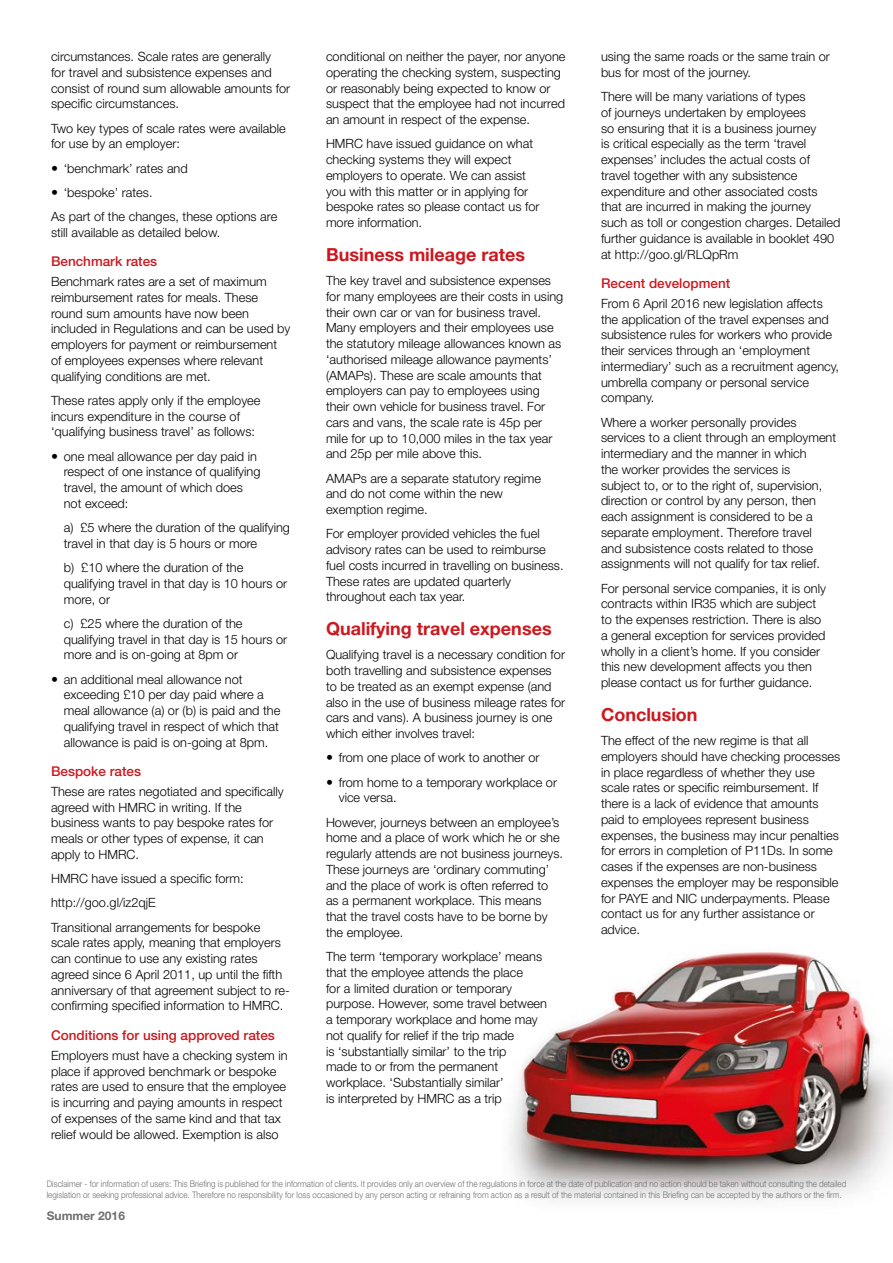
<style>
.page{position:relative;width:893px;height:1263px;background:#fff}
.page>*{position:absolute;margin:0;border:0;box-sizing:border-box;transform-origin:0 0}
.t1{font:700 18px "Helvetica Neue";color:#cd171e}
.t2{font:500 13.5px "Helvetica Neue";color:#cd171e}
.t3{font:300 12.75px/15.8px "Helvetica Neue";color:#000}
.t4{font:700 12px "Helvetica Neue";color:#6e6e6e}
.t5{font:300 9px/10.8px "Helvetica Neue";letter-spacing:.005em;color:#6e6e6e;scale:.89 1}
</style>
<div class="page">
<img style="left:510px;top:952px;width:383px;height:247px">
<p class="t3" style="left:51px;top:48px;width:241px">circumstances. Scale rates are generally<br>for travel and subsistence expenses and consist of round sum allowable amounts for specific circumstances.</p>
<p class="t3" style="left:51px;top:120px;width:236px">Two key types of scale rates were available for use by an employer:</p>
<p class="t3" style="left:64px;top:160px;width:125px">‘benchmark’ rates and</p>
<p class="t3" style="left:64px;top:184px;width:90px">‘bespoke’ rates.</p>
<p class="t3" style="left:51px;top:208px;width:228px">As part of the changes, these options are</p>
<p class="t3" style="left:51px;top:224px;width:171px">still available as detailed below.</p>
<p class="t2" style="left:51px;top:253px;width:108px">Benchmark rates</p>
<p class="t3" style="left:51px;top:273px;width:241px">Benchmark rates are a set of maximum reimbursement rates for meals. These round sum amounts have now been included in Regulations and can be used by employers for payment or reimbursement of employees expenses where relevant qualifying conditions are met.</p>
<p class="t3" style="left:51px;top:392px;width:211px">These rates apply only if the employee incurs expenditure in the course of ‘qualifying business travel’ as follows:</p>
<p class="t3" style="left:64px;top:448px;width:198px">one meal allowance per day paid in respect of one instance of qualifying travel, the amount of which does not exceed:</p>
<p class="t3" style="left:64px;top:519px;width:228px">a) £5 where the duration of the qualifying travel in that day is 5 hours or more</p>
<p class="t3" style="left:64px;top:559px;width:225px">b) £10 where the duration of the qualifying travel in that day is 10 hours or more, or</p>
<p class="t3" style="left:64px;top:615px;width:225px">c) £25 where the duration of the qualifying travel in that day is 15 hours or more and is on-going at 8pm or</p>
<p class="t3" style="left:64px;top:671px;width:218px">an additional meal allowance not exceeding £10 per day paid where a meal allowance (a) or (b) is paid and the qualifying travel in respect of which that allowance is paid is on-going at 8pm.</p>
<p class="t2" style="left:51px;top:763px;width:92px">Bespoke rates</p>
<p class="t3" style="left:51px;top:783px;width:234px">These are rates negotiated and specifically agreed with HMRC in writing. If the business wants to pay bespoke rates for meals or other types of expense, it can apply to HMRC.</p>
<p class="t3" style="left:51px;top:866px;width:211px;line-height:24.3px">HMRC have issued a specific form: http://goo.gl/iz2qjE<br>Transitional arrangements for bespoke</p>
<p class="t3" style="left:51px;top:935px;width:240px">scale rates apply, meaning that employers can continue to use any existing rates agreed since 6 April 2011, up until the fifth anniversary of that agreement subject to re&shy;confirming specified information to HMRC.</p>
<p class="t2" style="left:51px;top:1027px;width:225px">Conditions for using approved rates</p>
<p class="t3" style="left:51px;top:1047px;width:238px">Employers must have a checking system in place if approved benchmark or bespoke rates are used to ensure that the employee is incurring and paying amounts in respect of expenses of the same kind and that tax relief would be allowed. Exemption is also</p>
<p class="t3" style="left:326px;top:48px;width:241px">conditional on neither the payer, nor anyone operating the checking system, suspecting or reasonably being expected to know or suspect that the employee had not incurred an amount in respect of the expense.</p>
<p class="t3" style="left:326px;top:136px;width:215px">HMRC have issued guidance on what checking systems they will expect employers to operate. We can assist you with this matter or in applying for bespoke rates so please contact us for more information.</p>
<h1 class="t1" style="left:326px;top:243px;width:201px">Business mileage rates</h1>
<p class="t3" style="left:326px;top:272px;width:239px">The key travel and subsistence expenses for many employees are their costs in using their own car or van for business travel.<br>Many employers and their employees use the statutory mileage allowances known as ‘authorised mileage allowance payments’ (AMAPs). These are scale amounts that employers can pay to employees using their own vehicle for business travel. For cars and vans, the scale rate is 45p per mile for up to 10,000 miles in the tax year and 25p per mile above this.</p>
<p class="t3" style="left:326px;top:470px;width:216px">AMAPs are a separate statutory regime and do not come within the new exemption regime.</p>
<p class="t3" style="left:326px;top:526px;width:239px">For employer provided vehicles the fuel advisory rates can be used to reimburse fuel costs incurred in travelling on business.<br>These rates are updated quarterly throughout each tax year.</p>
<h1 class="t1" style="left:326px;top:618px;width:227px">Qualifying travel expenses</h1>
<p class="t3" style="left:326px;top:647px;width:241px">Qualifying travel is a necessary condition for both travelling and subsistence expenses to be treated as an exempt expense (and also in the use of business mileage rates for cars and vans). A business journey is one which either involves travel:</p>
<p class="t3" style="left:339px;top:745px;width:220px;line-height:24.3px">from one place of work to another or from home to a temporary workplace or</p>
<p class="t3" style="left:326px;top:785px;width:235px;line-height:24.3px;text-indent:13px">vice versa.<br>However, journeys between an employee’s</p>
<p class="t3" style="left:326px;top:830px;width:239px">home and a place of work which he or she regularly attends are not business journeys.<br>These journeys are ‘ordinary commuting’ and the place of work is often referred to as a permanent workplace. This means that the travel costs have to be borne by the employee.</p>
<p class="t3" style="left:326px;top:948px;width:223px">The term ‘temporary workplace’ means that the employee attends the place<br>for a limited duration or temporary purpose. However, some travel between a temporary workplace and home may not qualify for relief if the trip made<br>is ‘substantially similar’ to the trip<br>made to or from the permanent workplace. ‘Substantially similar’<br>is interpreted by HMRC as a trip</p>
<p class="t3" style="left:601px;top:48px;width:230px">using the same roads or the same train or bus for most of the journey.</p>
<p class="t3" style="left:601px;top:88px;width:241px">There will be many variations of types<br>of journeys undertaken by employees<br>so ensuring that it is a business journey<br>is critical especially as the term ‘travel expenses’ includes the actual costs of travel together with any subsistence expenditure and other associated costs that are incurred in making the journey such as toll or congestion charges. Detailed further guidance is available in booklet 490 at http://goo.gl/RLQpRm</p>
<p class="t2" style="left:601px;top:275px;width:131px">Recent development</p>
<p class="t3" style="left:601px;top:295px;width:240px">From 6 April 2016 new legislation affects the application of the travel expenses and subsistence rules for workers who provide their services through an ‘employment intermediary’ such as a recruitment agency, umbrella company or personal service company.</p>
<p class="t3" style="left:601px;top:414px;width:237px">Where a worker personally provides services to a client through an employment intermediary and the manner in which<br>the worker provides the services is<br>subject to, or to the right of, supervision, direction or control by any person, then each assignment is considered to be a separate employment. Therefore travel<br>and subsistence costs related to those assignments will not qualify for tax relief.</p>
<p class="t3" style="left:601px;top:580px;width:227px">For personal service companies, it is only contracts within IR35 which are subject to the expenses restriction. There is also a general exception for services provided wholly in a client’s home. If you consider this new development affects you then please contact us for further guidance.</p>
<h1 class="t1" style="left:601px;top:703px;width:98px">Conclusion</h1>
<p class="t3" style="left:601px;top:732px;width:241px">The effect of the new regime is that all employers should have checking processes in place regardless of whether they use scale rates or specific reimbursement. If there is a lack of evidence that amounts paid to employees represent business expenses, the business may incur penalties for errors in completion of P11Ds. In some cases if the expenses are non-business expenses the employer may be responsible for PAYE and NIC underpayments. Please contact us for any further assistance or advice.</p>
<p class="t5" style="left:47px;top:1178px;width:900px">Disclaimer - for information of users: This Briefing is published for the information of clients. It provides only an overview of the regulations in force at the date of publication and no action should be taken without consulting the detailed legislation or seeking professional advice. Therefore no responsibility for loss occasioned by any person acting or refraining from action as a result of the material contained in this Briefing can be accepted by the authors or the firm.</p>
<p class="t4" style="left:47px;top:1209px;width:80px">Summer 2016</p>
</div>
